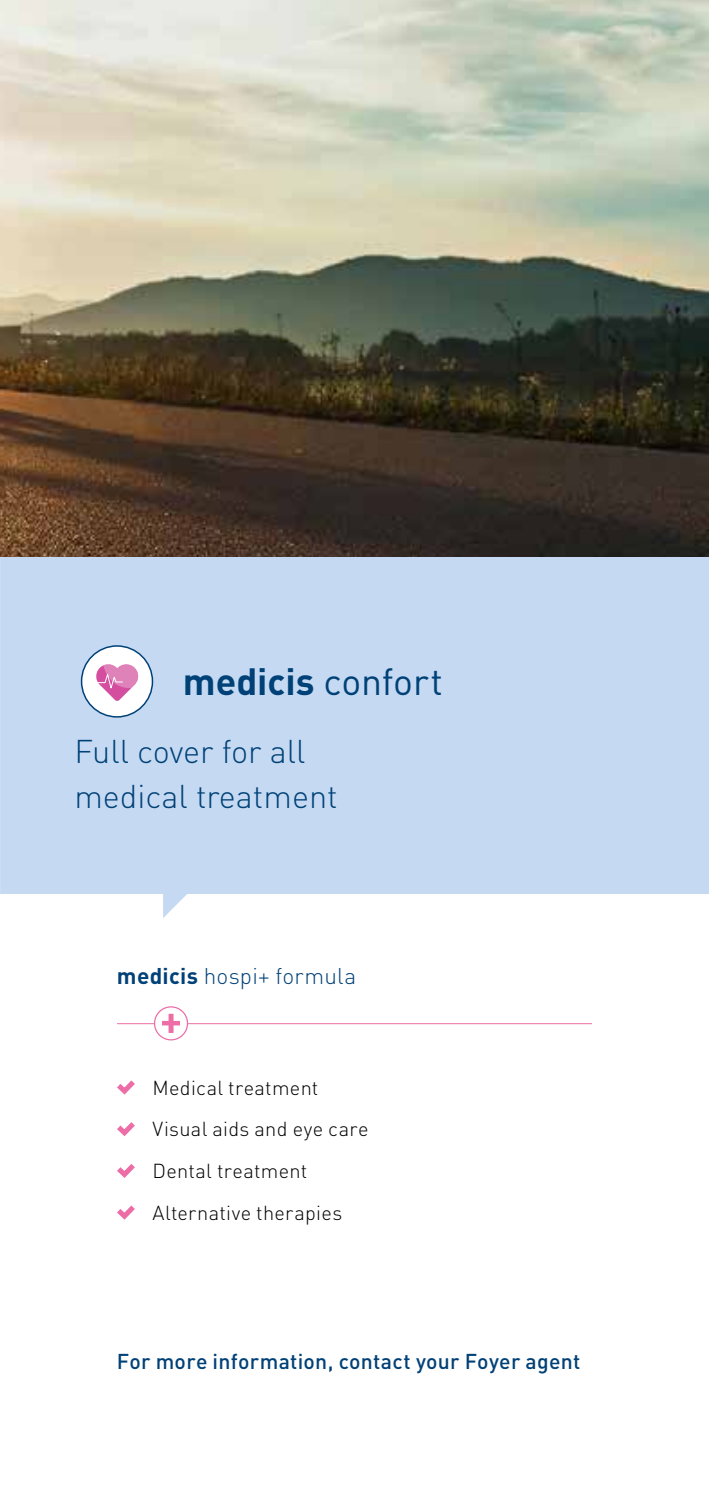
<style>
.page{position:relative;width:709px;height:1489px;background:#fff}
.page>*{position:absolute;margin:0;border:0;box-sizing:border-box;transform-origin:0 0}
.t1{font:700 37.5px "DINOT";color:#004177}
.t2{font:300 32.5px/45px "DINOT";color:#004177}
.t3{font:300 22.5px "DINOT";letter-spacing:.01em;color:#004177}
.t4{font:500 21.25px "DINOT";letter-spacing:.015em;color:#004177}
.t5{font:300 20px/41.8px "DINOT";letter-spacing:.015em;color:#000}
.s1{font-weight:400}
.s2{font-weight:700}
</style>
<div class="page">
<div style="left:0;top:516px;width:709px;height:377px;background:#c5daf2"></div>
<svg style="left:163px;top:893px;width:25px;height:25px"></svg>
<img style="left:0;top:0;width:709px;height:556px">
<div style="left:82px;top:646px;width:70px;height:70px;background:#fff;border-radius:50%"></div>
<div style="left:81px;top:645px;width:72px;height:72px;border:2px solid #004177;border-radius:50%"></div>
<svg style="left:117px;top:1080px;width:18px;height:15px"></svg>
<svg style="left:117px;top:1122px;width:18px;height:15px"></svg>
<svg style="left:117px;top:1164px;width:18px;height:14px"></svg>
<svg style="left:117px;top:1205px;width:18px;height:15px"></svg>
<hr style="left:117px;top:1023px;width:475px;height:1px;background:#ed6ea7">
<div style="left:154px;top:1006px;width:33px;height:33px;background:#fff;border-radius:50%"></div>
<div style="left:154px;top:1006px;width:34px;height:34px;border:1px solid #ed6ea7;border-radius:50%"></div>
<svg style="left:162px;top:1013px;width:18px;height:19px"></svg>
<svg style="left:96px;top:664px;width:42px;height:37px"></svg>
<h1 class="t1" style="left:183px;top:655px;width:261px">medicis <span class="s1">confort</span></h1>
<h2 class="t2" style="left:74px;top:727px;width:265px">Full cover for all medical treatment</h2>
<p class="t3" style="left:117px;top:960px;width:241px"><span class="s2">medicis</span> hospi+ formula</p>
<p class="t5" style="left:152px;top:1065px;width:218px">Medical treatment<br>Visual aids and eye care<br>Dental treatment<br>Alternative therapies</p>
<p class="t4" style="left:117px;top:1346px;width:465px">For more information, contact your Foyer agent</p>
</div>
